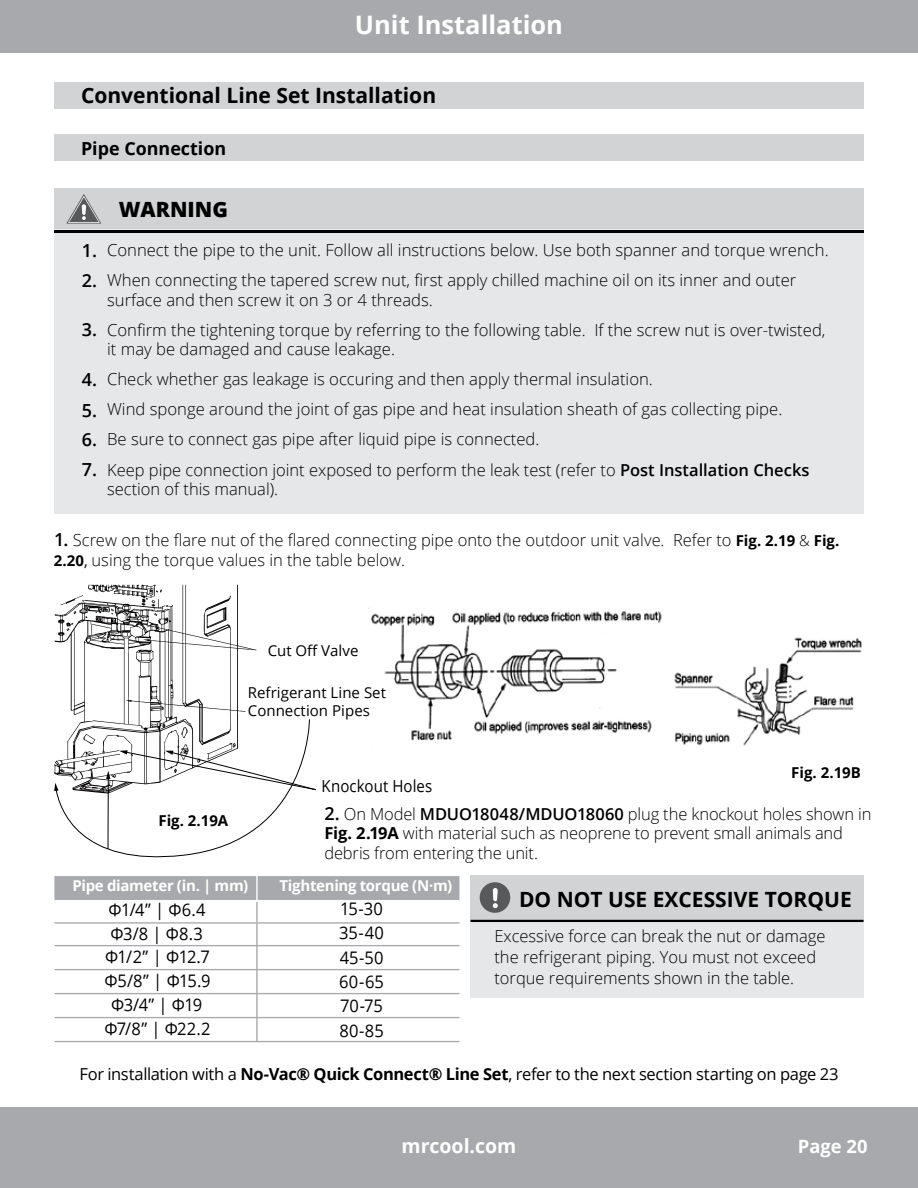
<style>
.page{position:relative;width:918px;height:1188px;background:#fff}
.page>*{position:absolute;margin:0;border:0;box-sizing:border-box;transform-origin:0 0}
.t1{font:700 25.5px "Open Sans";color:#fff}
.t2{font:700 21.15px "Open Sans";color:#000}
.t3{font:700 21px "Open Sans";color:#000}
.t4{font:800 21px "Open Sans";color:#000}
.t5{font:700 19.5px "Open Sans";color:#fff}
.t6{font:700 18.45px "Open Sans";color:#fff}
.t7{font:600 18px/30.8px "Open Sans";color:#000}
.t8{font:700 18px "Open Sans";color:#000}
.t9{font:17.4px/23.7px "Open Sans";letter-spacing:-.035em;color:#000;text-align:center;scale:.95 1}
.t10{font:17.4px/24.5px "Open Sans";letter-spacing:-.01em;color:#000;text-align:justify;scale:.95 1}
.t11{font:300 16.5px/30px "Open Sans";color:#000}
.t12{font:16.5px "Open Sans";letter-spacing:-.015em;color:#000}
.t13{font:16.5px "Open Sans";letter-spacing:.005em;color:#000;scale:.91 1}
.t14{font:15px/18px "Open Sans";letter-spacing:.005em;color:#000}
.t15{font:700 15px "Open Sans";letter-spacing:-.02em;color:#fff}
.t16{font:700 15px "Open Sans";color:#000}
.s1{font-weight:600}
.s2{font-weight:600;font-size:18px}
.s3{font-weight:700;font-size:15px}
.s4{font-size:15px}
.s5{font-weight:400;font-size:15px}
.s6{font-weight:700}
</style>
<div class="page">
<div style="left:0;top:1107px;width:918px;height:81px;background:#a7a9ac"></div>
<div style="left:0;top:0;width:918px;height:53px;background:#a7a9ac"></div>
<div style="left:54px;top:876px;width:405px;height:24px;background:#a7a9ac"></div>
<hr style="left:54px;top:969px;width:405px;height:1px;background:#a7a9ac">
<hr style="left:54px;top:993px;width:405px;height:1px;background:#a7a9ac">
<hr style="left:54px;top:1017px;width:405px;height:1px;background:#a7a9ac">
<hr style="left:54px;top:1041px;width:405px;height:1px;background:#a7a9ac">
<hr style="left:54px;top:945px;width:405px;height:1px;background:#a7a9ac">
<hr style="left:54px;top:922px;width:405px;height:2px;background:#a7a9ac">
<hr style="left:256px;top:875px;width:2px;height:68px;background:#fff">
<hr style="left:256px;top:902px;width:2px;height:140px;background:#a7a9ac">
<div style="left:471px;top:875px;width:393px;height:46px;background:#d1d3d4"></div>
<div style="left:471px;top:921px;width:393px;height:76px;background:#e6e7e8"></div>
<hr style="left:471px;top:920px;width:393px;height:2px;background:#000">
<div style="left:480px;top:882px;width:30px;height:31px;background:#58595b;border-radius:50%"></div>
<svg style="left:492px;top:888px;width:6px;height:20px"></svg>
<img style="left:371px;top:611px;width:491px;height:135px">
<div style="left:54px;top:218px;width:810px;height:296px;background:#e6e7e8"></div>
<div style="left:54px;top:189px;width:810px;height:40px;background:#d1d3d4"></div>
<svg style="left:66px;top:194px;width:35px;height:30px"></svg>
<hr style="left:54px;top:230px;width:810px;height:2px;background:#000">
<div style="left:54px;top:82px;width:810px;height:27px;background:#d1d3d4"></div>
<div style="left:54px;top:134px;width:810px;height:27px;background:#d1d3d4"></div>
<svg style="left:54px;top:584px;width:262px;height:274px"></svg>
<h1 class="t1" style="left:355px;top:7px;width:210px">Unit Installation</h1>
<p class="t2" style="left:81px;top:80px;width:357px">Conventional Line Set Installation</p>
<p class="t8" style="left:81px;top:136px;width:147px">Pipe Connection</p>
<p class="t7" style="left:82px;top:234px;width:17px">1.<br>2.</p>
<p class="t7" style="left:82px;top:314px;width:17px">3.</p>
<p class="t7" style="left:82px;top:364px;width:17px">4.<br>5.</p>
<p class="t7" style="left:82px;top:423px;width:17px">6.<br>7.</p>
<p class="t4" style="left:119px;top:193px;width:111px">WARNING</p>
<p class="t11" style="left:107px;top:235px;width:723px">Connect the pipe to the unit. Follow all instructions below. Use both spanner and torque wrench.<br>When connecting the tapered screw nut, first apply chilled machine oil on its inner and outer</p>
<p class="t11" style="left:107px;top:284px;width:720px">surface and then screw it on 3 or 4 threads.<br>Confirm the tightening torque by referring to the following table. If the screw nut is over-twisted,</p>
<p class="t11" style="left:107px;top:334px;width:704px">it may be damaged and cause leakage.<br>Check whether gas leakage is occuring and then apply thermal insulation.<br>Wind sponge around the joint of gas pipe and heat insulation sheath of gas collecting pipe.<br>Be sure to connect gas pipe after liquid pipe is connected.<br>Keep pipe connection joint exposed to perform the leak test (refer to <span class="s1">Post Installation Checks</span></p>
<p class="t11" style="left:107px;top:474px;width:173px">section of this manual).</p>
<p class="t11" style="left:54px;top:529px;width:787px;line-height:19.8px"><span class="s2">1.</span> Screw on the flare nut of the flared connecting pipe onto the outdoor unit valve. Refer to <span class="s3">Fig. 2.19</span> <span class="s4">&amp;</span> <span class="s3">Fig.<br>2.20</span><span class="s5">,</span> using the torque values in the table below.</p>
<p class="t14" style="left:268px;top:641px;width:92px">Cut Off Valve</p>
<p class="t16" style="left:158px;top:810px;width:71px">Fig. 2.19A</p>
<p class="t14" style="left:248px;top:683px;width:140px">Refrigerant Line Set<br>Connection Pipes</p>
<p class="t13" style="left:321px;top:775px;width:123px">Knockout Holes</p>
<p class="t16" style="left:791px;top:762px;width:71px">Fig. 2.19B</p>
<p class="t11" style="left:324px;top:804px;width:549px;line-height:19.5px"><span class="s2">2.</span> On Model <span class="s1">MDUO18048/MDUO18060</span> plug the knockout holes shown in<br><span class="s6">Fig. 2.19A</span> with material such as neoprene to prevent small animals and debris from entering the unit.</p>
<p class="t15" style="left:72px;top:875px;width:177px">Pipe diameter (in. | mm)</p>
<p class="t15" style="left:279px;top:875px;width:174px">Tightening torque (N·m)</p>
<p class="t9" style="left:104px;top:897px;width:113px">Ф1/4” | Ф6.4<br>Ф3/8 | Ф8.3<br>Ф1/2” | Ф12.7<br>Ф5/8” | Ф15.9<br>Ф3/4” | Ф19<br>Ф7/8” | Ф22.2</p>
<p class="t10" style="left:339px;top:896px;width:49px">15-30<br>35-40<br>45-50<br>60-65<br>70-75<br>80-85</p>
<p class="t3" style="left:519px;top:885px;width:334px">DO NOT USE EXCESSIVE TORQUE</p>
<p class="t11" style="left:494px;top:925px;width:333px;line-height:21px">Excessive force can break the nut or damage the refrigerant piping. You must not exceed torque requirements shown in the table.</p>
<p class="t12" style="left:79px;top:1063px;width:761px">For installation with a <span class="s6">No-Vac® Quick Connect® Line Set</span>, refer to the next section starting on page 23</p>
<p class="t5" style="left:402px;top:1132px;width:116px">mrcool.com</p>
<p class="t6" style="left:798px;top:1133px;width:71px">Page 20</p>
</div>
